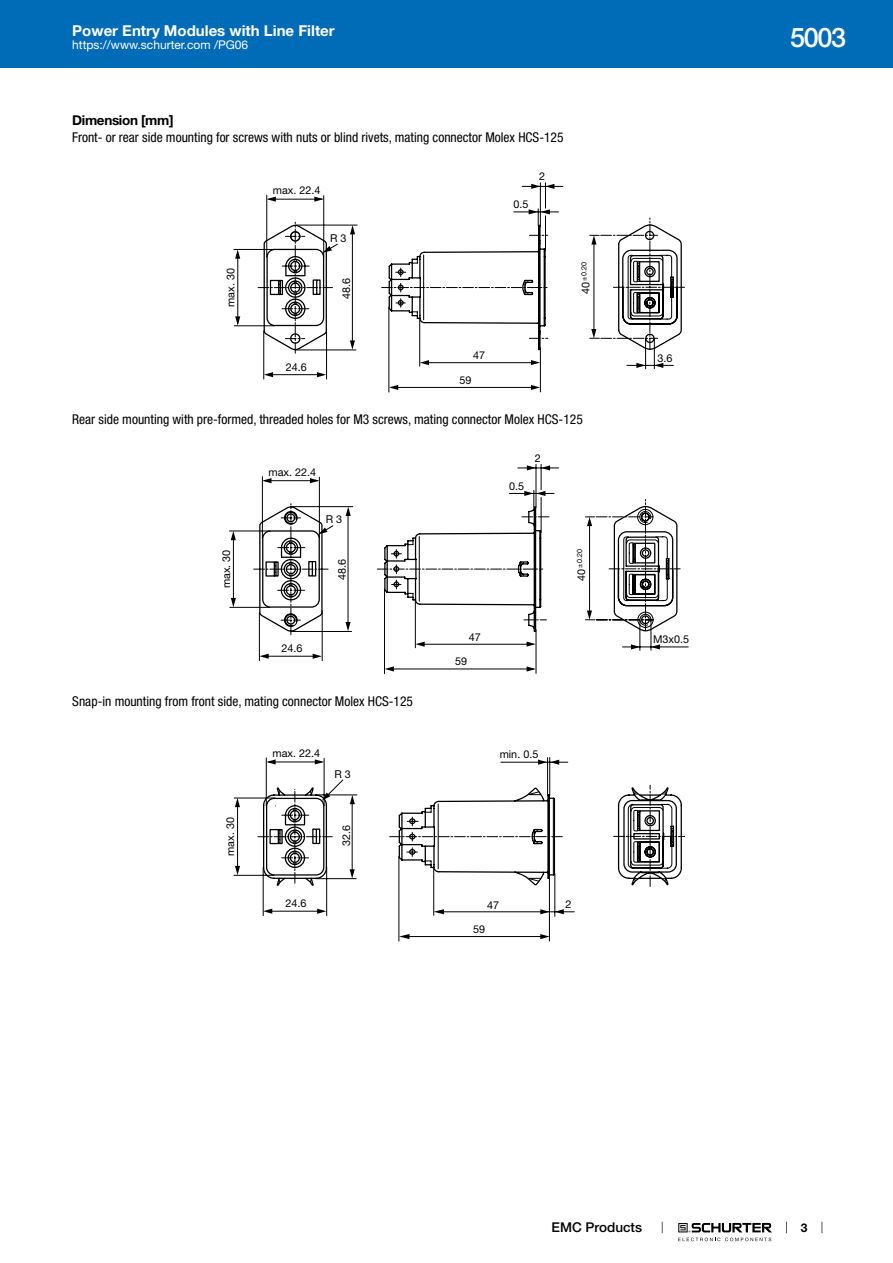
<style>
.page{position:relative;width:893px;height:1263px;background:#fff}
.page>*{position:absolute;margin:0;border:0;box-sizing:border-box;transform-origin:0 0}
.t1{font:500 27px "Helvetica Neue LT";color:#fff}
.t2{font:700 15px "Helvetica Neue LT";color:#fff}
.t3{font:condensed 13.5px "Helvetica Neue LT";color:#000}
.t4{font:700 13.5px "Helvetica Neue LT";letter-spacing:-.025em;color:#000}
.t5{font:500 13.5px "Helvetica Neue LT";color:#000}
.t6{font:12px "Helvetica Neue LT";color:#fff}
.t7{font:700 12px "Helvetica Neue LT";color:#000}
.t8{font:10.8px "Helvetica Neue LT";color:#000}
.t9{font:7.2px "Helvetica Neue LT";color:#000}
</style>
<div class="page">
<svg style="left:678px;top:1223px;width:94px;height:18px"></svg>
<div style="left:0;top:0;width:893px;height:68px;background:#006bb6"></div>
<svg style="left:233px;top:182px;width:330px;height:210px"></svg>
<svg style="left:235px;top:316px;width:5px;height:10px"></svg>
<svg style="left:235px;top:249px;width:5px;height:10px"></svg>
<svg style="left:589px;top:218px;width:95px;height:151px"></svg>
<svg style="left:350px;top:340px;width:5px;height:10px"></svg>
<svg style="left:350px;top:225px;width:5px;height:9px"></svg>
<svg style="left:264px;top:372px;width:9px;height:5px"></svg>
<svg style="left:317px;top:372px;width:9px;height:5px"></svg>
<svg style="left:389px;top:385px;width:9px;height:5px"></svg>
<svg style="left:531px;top:385px;width:9px;height:5px"></svg>
<svg style="left:258px;top:222px;width:74px;height:131px"></svg>
<svg style="left:267px;top:197px;width:9px;height:5px"></svg>
<svg style="left:314px;top:197px;width:10px;height:5px"></svg>
<svg style="left:529px;top:209px;width:21px;height:5px"></svg>
<svg style="left:531px;top:184px;width:23px;height:5px"></svg>
<svg style="left:420px;top:360px;width:9px;height:5px"></svg>
<svg style="left:531px;top:360px;width:9px;height:5px"></svg>
<svg style="left:229px;top:464px;width:330px;height:210px"></svg>
<svg style="left:231px;top:598px;width:5px;height:9px"></svg>
<svg style="left:231px;top:531px;width:5px;height:9px"></svg>
<svg style="left:385px;top:666px;width:9px;height:5px"></svg>
<svg style="left:527px;top:666px;width:9px;height:5px"></svg>
<svg style="left:262px;top:478px;width:9px;height:5px"></svg>
<svg style="left:310px;top:478px;width:9px;height:5px"></svg>
<svg style="left:527px;top:465px;width:23px;height:5px"></svg>
<svg style="left:254px;top:491px;width:435px;height:168px"></svg>
<svg style="left:234px;top:757px;width:417px;height:184px"></svg>
<svg style="left:235px;top:866px;width:5px;height:9px"></svg>
<svg style="left:235px;top:798px;width:5px;height:9px"></svg>
<svg style="left:263px;top:909px;width:9px;height:5px"></svg>
<svg style="left:317px;top:909px;width:9px;height:5px"></svg>
<svg style="left:399px;top:934px;width:10px;height:5px"></svg>
<svg style="left:540px;top:934px;width:9px;height:5px"></svg>
<svg style="left:258px;top:785px;width:427px;height:102px"></svg>
<svg style="left:266px;top:759px;width:10px;height:5px"></svg>
<svg style="left:315px;top:759px;width:9px;height:5px"></svg>
<svg style="left:538px;top:760px;width:21px;height:5px"></svg>
<svg style="left:555px;top:909px;width:9px;height:5px"></svg>
<svg style="left:434px;top:909px;width:10px;height:5px"></svg>
<svg style="left:540px;top:909px;width:9px;height:5px"></svg>
<p class="t2" style="left:72px;top:21px;width:264px">Power Entry Modules with Line Filter</p>
<p class="t6" style="left:72px;top:38px;width:178px">https://www.schurter.com /PG06</p>
<p class="t4" style="left:72px;top:112px;width:103px">Dimension [mm]</p>
<p class="t3" style="left:72px;top:130px;width:493px">Front- or rear side mounting for screws with nuts or blind rivets, mating connector Molex HCS-125</p>
<p class="t8" style="left:273px;top:184px;width:49px">max. 22.4</p>
<p class="t8" style="left:330px;top:232px;width:18px">R 3</p>
<p class="t8" style="left:224px;top:307px;width:40px;rotate:-90deg">max. 30</p>
<p class="t8" style="left:340px;top:299px;width:23px;rotate:-90deg">48.6</p>
<p class="t8" style="left:286px;top:361px;width:23px">24.6</p>
<p class="t8" style="left:513px;top:198px;width:17px">0.5</p>
<p class="t8" style="left:539px;top:170px;width:8px">2</p>
<p class="t8" style="left:473px;top:349px;width:14px">47</p>
<p class="t8" style="left:459px;top:373px;width:14px">59</p>
<p class="t9" style="left:580px;top:281px;width:20px;rotate:-90deg">±0.20</p>
<p class="t8" style="left:579px;top:294px;width:14px;rotate:-90deg">40</p>
<p class="t3" style="left:72px;top:411px;width:512px">Rear side mounting with pre-formed, threaded holes for M3 screws, mating connector Molex HCS-125</p>
<p class="t8" style="left:268px;top:466px;width:49px">max. 22.4</p>
<p class="t8" style="left:326px;top:513px;width:18px">R 3</p>
<p class="t8" style="left:220px;top:588px;width:40px;rotate:-90deg">max. 30</p>
<p class="t8" style="left:336px;top:580px;width:23px;rotate:-90deg">48.6</p>
<p class="t8" style="left:281px;top:642px;width:23px">24.6</p>
<p class="t3" style="left:72px;top:693px;width:342px">Snap-in mounting from front side, mating connector Molex HCS-125</p>
<p class="t8" style="left:509px;top:480px;width:17px">0.5</p>
<p class="t8" style="left:535px;top:451px;width:8px">2</p>
<p class="t8" style="left:469px;top:631px;width:14px">47</p>
<p class="t8" style="left:455px;top:655px;width:14px">59</p>
<p class="t8" style="left:273px;top:747px;width:49px">max. 22.4</p>
<p class="t8" style="left:500px;top:748px;width:40px">min. 0.5</p>
<p class="t8" style="left:335px;top:768px;width:18px">R 3</p>
<p class="t8" style="left:224px;top:856px;width:40px;rotate:-90deg">max. 30</p>
<p class="t8" style="left:340px;top:846px;width:23px;rotate:-90deg">32.6</p>
<p class="t9" style="left:575px;top:568px;width:20px;rotate:-90deg">±0.20</p>
<p class="t8" style="left:575px;top:581px;width:14px;rotate:-90deg">40</p>
<p class="t8" style="left:286px;top:897px;width:23px">24.6</p>
<p class="t8" style="left:487px;top:898px;width:14px">47</p>
<p class="t8" style="left:565px;top:898px;width:8px">2</p>
<p class="t8" style="left:473px;top:922px;width:14px">59</p>
<p class="t8" style="left:657px;top:351px;width:17px">3.6</p>
<p class="t8" style="left:653px;top:633px;width:38px">M3x0.5</p>
<h1 class="t1" style="left:790px;top:21px;width:57px">5003</h1>
<p class="t5" style="left:552px;top:1219px;width:92px">EMC Products</p>
<p class="t7" style="left:801px;top:1220px;width:8px">3</p>
</div>
